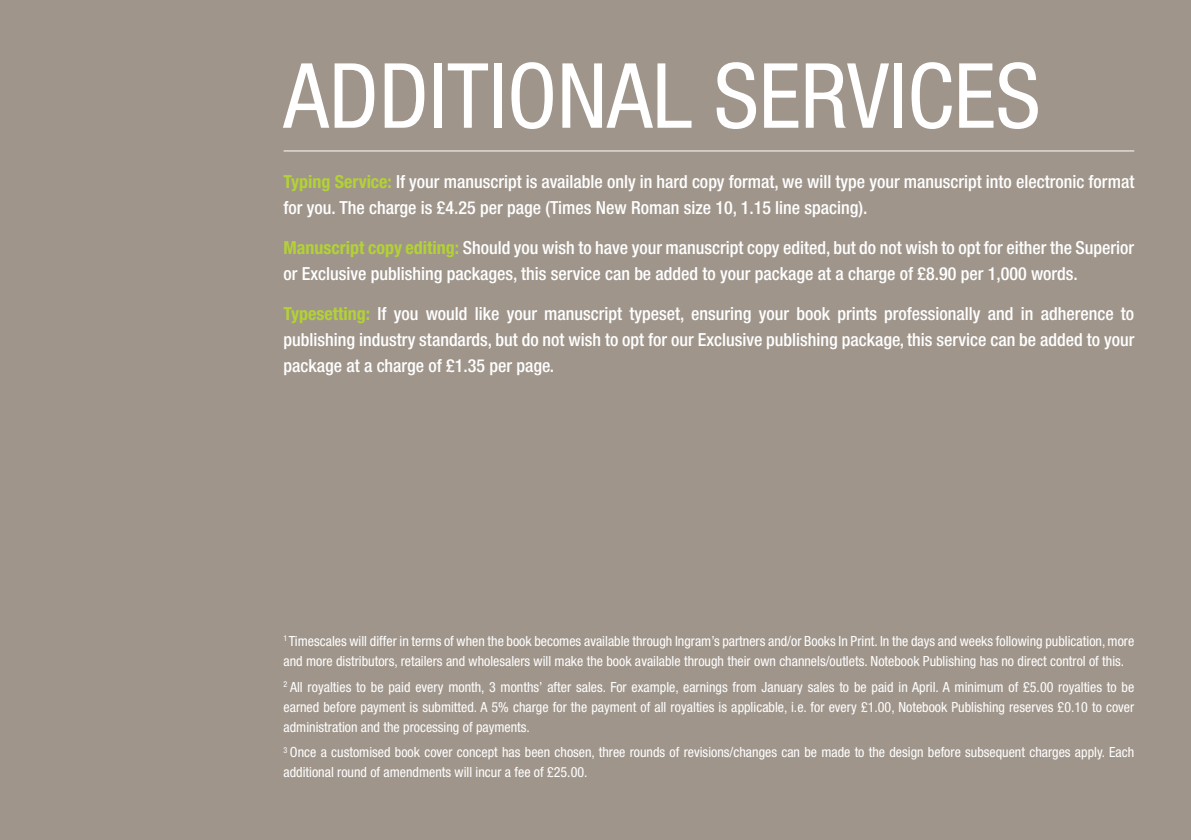
<style>
.page{position:relative;width:1191px;height:840px;background:#fff}
.page>*{position:absolute;margin:0;border:0;box-sizing:border-box;transform-origin:0 0}
.t1{font:condensed 90px "Helvetica Neue";color:#fff}
.t2{font:500 condensed 18px/26px "Helvetica Neue";color:#fff}
.t3{font:condensed 14px/20px "Helvetica Neue";color:#fff}
.s1{font-weight:700;color:#b3d235}
</style>
<div class="page">
<div style="left:0;top:0;width:1191px;height:839px;background:#9f958b"></div>
<hr style="left:283px;top:150px;width:851px;height:1px;background:#fff">
<h1 class="t1" style="left:283px;top:44px;width:758px">ADDITIONAL SERVICES</h1>
<p class="t2" style="left:283px;top:168px;width:852px"><span class="s1">Typing Service:</span> If your manuscript is available only in hard copy format, we will type your manuscript into electronic format for you. The charge is £4.25 per page (Times New Roman size 10, 1.15 line spacing).</p>
<p class="t2" style="left:283px;top:234px;width:852px"><span class="s1">Manuscript copy editing:</span> Should you wish to have your manuscript copy edited, but do not wish to opt for either the Superior or Exclusive publishing packages, this service can be added to your package at a charge of £8.90 per 1,000 words.</p>
<p class="t2" style="left:283px;top:300px;width:852px;text-align:justify"><span class="s1">Typesetting:</span> If you would like your manuscript typeset, ensuring your book prints professionally and in adherence to publishing industry standards, but do not wish to opt for our Exclusive publishing package, this service can be added to your package at a charge of £1.35 per page.</p>
<p class="t3" style="left:283px;top:630px;width:852px"><sup>1</sup> Timescales will differ in terms of when the book becomes available through Ingram’s partners and/or Books In Print. In the days and weeks following publication, more and more distributors, retailers and wholesalers will make the book available through their own channels/outlets. Notebook Publishing has no direct control of this.</p>
<p class="t3" style="left:283px;top:676px;width:852px;text-align:justify"><sup>2</sup> All royalties to be paid every month, 3 months’ after sales. For example, earnings from January sales to be paid in April. A minimum of £5.00 royalties to be earned before payment is submitted. A 5% charge for the payment of all royalties is applicable, i.e. for every £1.00, Notebook Publishing reserves £0.10 to cover administration and the processing of payments.</p>
<p class="t3" style="left:283px;top:741px;width:852px"><sup>3</sup> Once a customised book cover concept has been chosen, three rounds of revisions/changes can be made to the design before subsequent charges apply. Each additional round of amendments will incur a fee of £25.00.</p>
</div>
